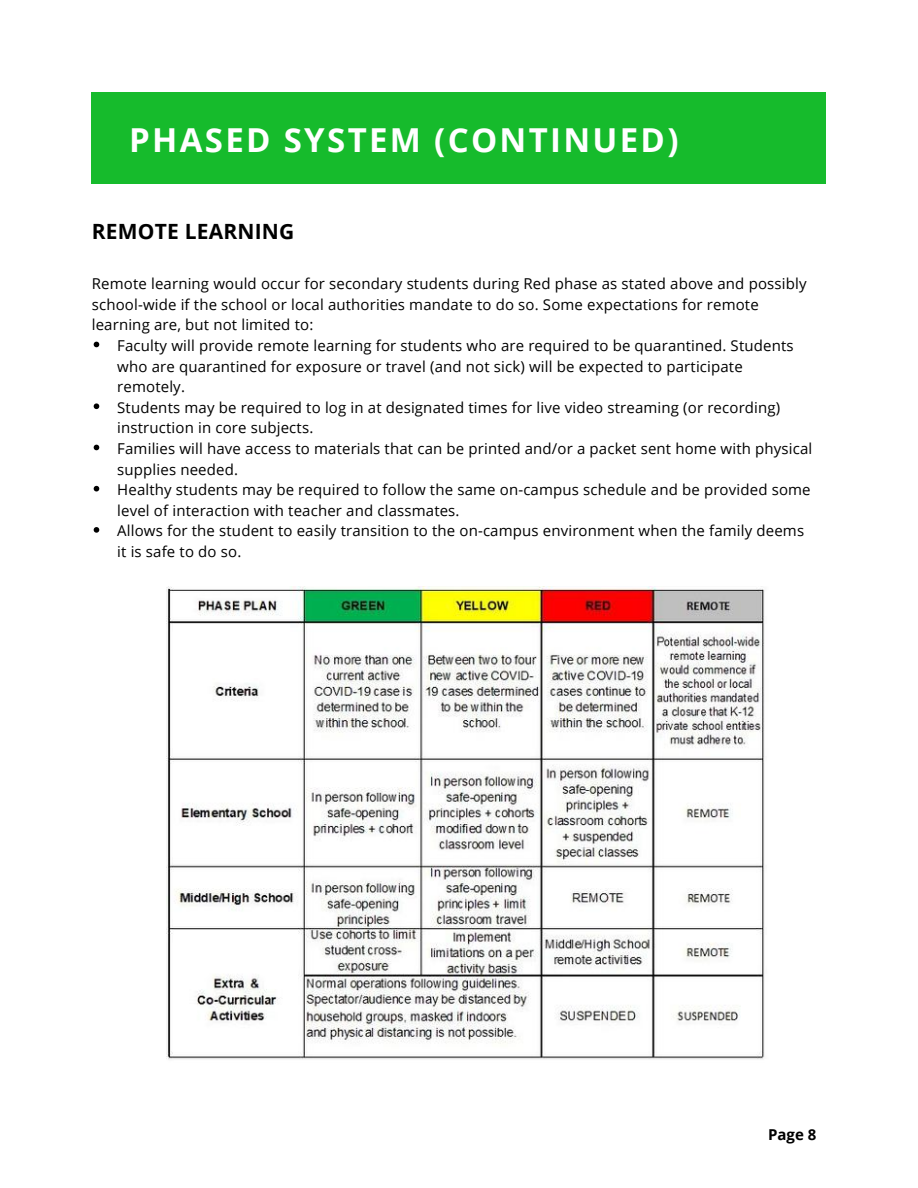
<style>
.page{position:relative;width:918px;height:1188px;background:#fff}
.page>*{position:absolute;margin:0;border:0;box-sizing:border-box;transform-origin:0 0}
.t1{font:700 33px "Open Sans";letter-spacing:.07em;color:#fff}
.t2{font:700 21px "Open Sans";letter-spacing:.01em;color:#000}
.t3{font:15px/20.5px "Open Sans";letter-spacing:.01em;color:#000}
.t4{font:700 15px "Open Sans";color:#000}
</style>
<div class="page">
<div style="left:92px;top:92px;width:734px;height:92px;background:#16bb2c"></div>
<svg style="left:94px;top:342px;width:5px;height:5px"></svg>
<svg style="left:94px;top:403px;width:5px;height:6px"></svg>
<svg style="left:94px;top:445px;width:5px;height:5px"></svg>
<svg style="left:94px;top:486px;width:5px;height:5px"></svg>
<svg style="left:94px;top:527px;width:5px;height:6px"></svg>
<img style="left:166px;top:586px;width:599px;height:474px">
<h1 class="t1" style="left:129px;top:117px;width:551px">PHASED SYSTEM (CONTINUED)</h1>
<h2 class="t2" style="left:92px;top:216px;width:204px">REMOTE LEARNING</h2>
<p class="t3" style="left:92px;top:273px;width:716px">Remote learning would occur for secondary students during Red phase as stated above and possibly school-wide if the school or local authorities mandate to do so. Some expectations for remote learning are, but not limited to:</p>
<p class="t3" style="left:117px;top:335px;width:697px">Faculty will provide remote learning for students who are required to be quarantined. Students who are quarantined for exposure or travel (and not sick) will be expected to participate remotely.<br>Students may be required to log in at designated times for live video streaming (or recording) instruction in core subjects.<br>Families will have access to materials that can be printed and/or a packet sent home with physical supplies needed.<br>Healthy students may be required to follow the same on-campus schedule and be provided some level of interaction with teacher and classmates.<br>Allows for the student to easily transition to the on-campus environment when the family deems it is safe to do so.</p>
<p class="t4" style="left:768px;top:1124px;width:50px">Page 8</p>
</div>
